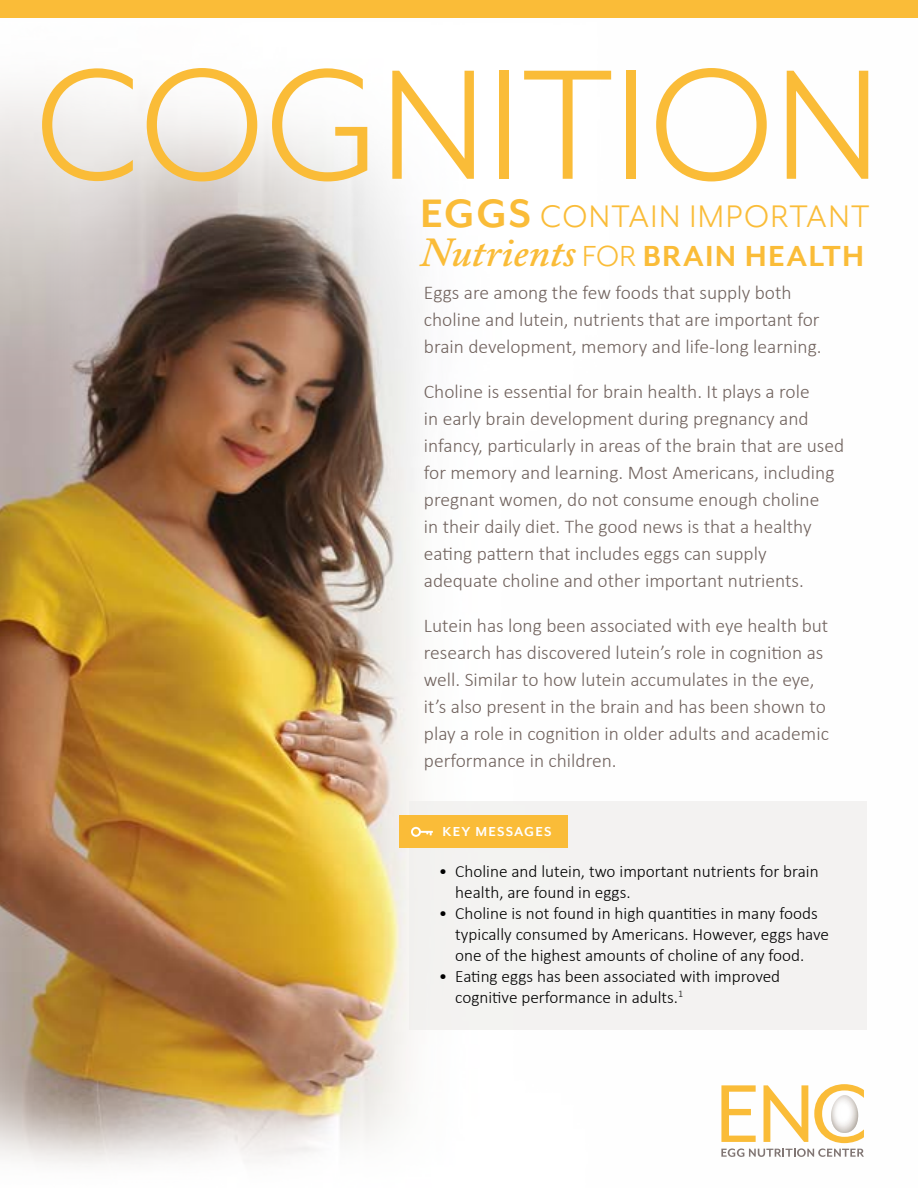
<style>
.page{position:relative;width:918px;height:1188px;background:#fff}
.page>*{position:absolute;margin:0;border:0;box-sizing:border-box;transform-origin:0 0}
.t1{font:180.15px "Mr Eaves Mod OT";color:#fabc38}
.t2{font:36px "Mr Eaves Mod OT";letter-spacing:.04em;color:#fabc38}
.t3{font:700 33.45px "Mr Eaves Mod OT";letter-spacing:.04em;color:#fabc38}
.t4{font:300 19.5px/27px "Calibri";color:#71635e}
.t5{font:300 17.25px/21px "Calibri";color:#000}
.t6{font:700 15px "Mr Eaves Mod OT";letter-spacing:.08em;color:#fff}
.s1{font-weight:700;font-size:45.75px}
.s2{font-family:"Adobe Caslon Pro";font-weight:600;font-style:italic;font-size:40.95px}
.s3{font-weight:400}
</style>
<div class="page">
<img style="left:0;top:17px;width:918px;height:1147px">
<div style="left:0;top:0;width:918px;height:17px;background:#fabc38"></div>
<svg style="left:721px;top:1084px;width:143px;height:73px"></svg>
<div style="left:409px;top:801px;width:458px;height:228px;background:#f0efed"></div>
<div style="left:400px;top:815px;width:168px;height:32px;background:#fabc38"></div>
<svg style="left:411px;top:827px;width:22px;height:10px"></svg>
<h1 class="t1" style="left:35px;top:27px;width:848px">COGNITION</h1>
<h2 class="t2" style="left:420px;top:196px;width:451px"><span class="s1">EGGS</span> CONTAIN IMPORTANT</h2>
<h3 class="t3" style="left:420px;top:238px;width:445px"><span class="s2">Nutrients</span> <span class="s3">FOR</span> BRAIN HEALTH</h3>
<p class="t4" style="left:424px;top:279px;width:399px">Eggs are among the few foods that supply both choline and lutein, nutrients that are important for brain development, memory and life-long learning.</p>
<p class="t4" style="left:424px;top:378px;width:422px">Choline is essential for brain health. It plays a role<br>in early brain development during pregnancy and infancy, particularly in areas of the brain that are used for memory and learning. Most Americans, including pregnant women, do not consume enough choline<br>in their daily diet. The good news is that a healthy eating pattern that includes eggs can supply adequate choline and other important nutrients.</p>
<p class="t4" style="left:424px;top:612px;width:407px">Lutein has long been associated with eye health but research has discovered lutein’s role in cognition as well. Similar to how lutein accumulates in the eye, it’s also present in the brain and has been shown to play a role in cognition in older adults and academic performance in children.</p>
<p class="t6" style="left:443px;top:823px;width:111px">KEY MESSAGES</p>
<p class="t5" style="left:455px;top:860px;width:365px;text-indent:-16px">• Choline and lutein, two important nutrients for brain health, are found in eggs.</p>
<p class="t5" style="left:455px;top:902px;width:375px;text-indent:-16px">• Choline is not found in high quantities in many foods typically consumed by Americans. However, eggs have one of the highest amounts of choline of any food.</p>
<p class="t5" style="left:455px;top:965px;width:326px;text-indent:-16px">• Eating eggs has been associated with improved cognitive performance in adults.<sup>1</sup></p>
</div>
